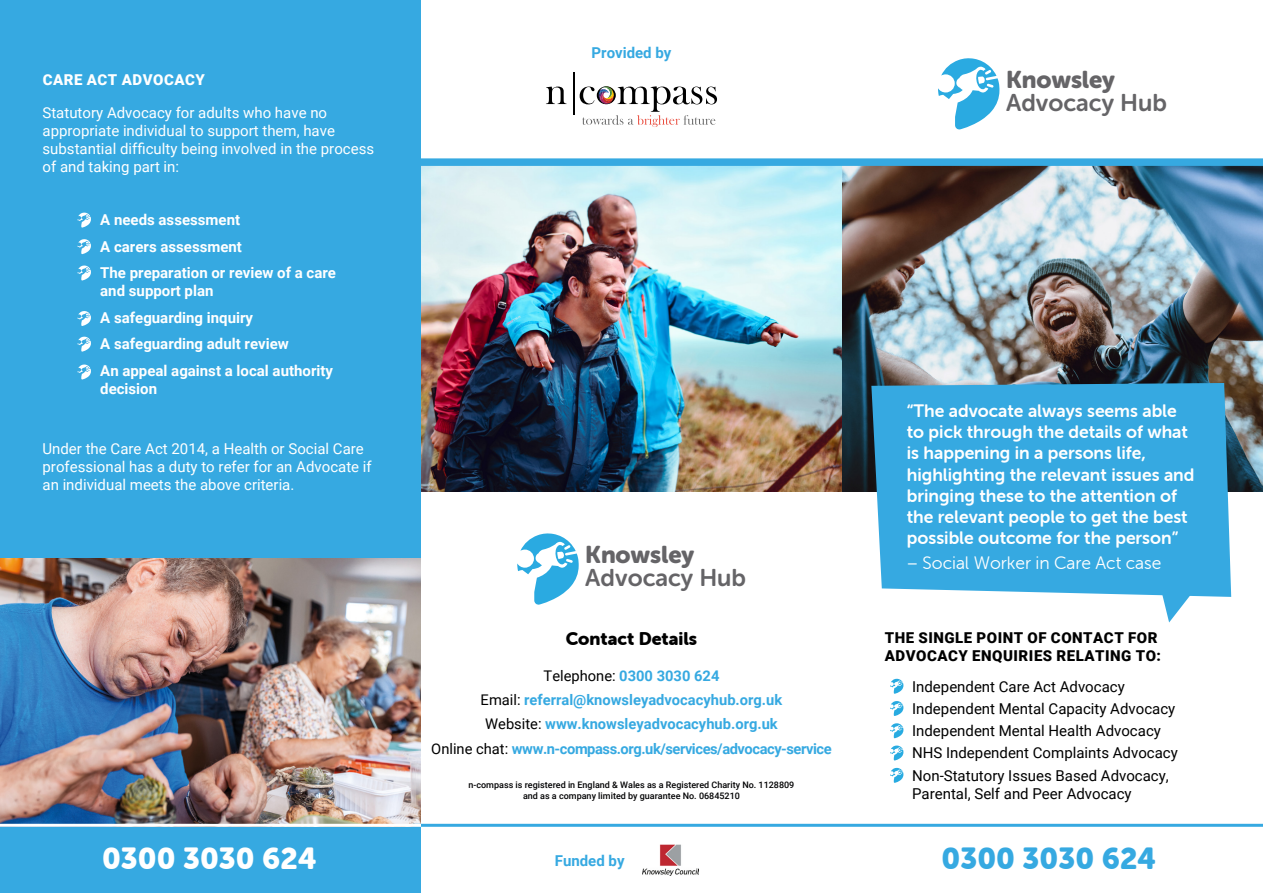
<style>
.page{position:relative;width:1263px;height:893px;background:#fff}
.page>*{position:absolute;margin:0;border:0;box-sizing:border-box;transform-origin:0 0}
.t1{font:30px "Museo Sans Rounded 900";color:#fff}
.t2{font:30px "Museo Sans Rounded 900";color:#36a9e1}
.t3{font:24.15px "Museo Sans Rounded 700";color:#656467}
.t4{font:24.15px "Museo Sans Rounded 900";letter-spacing:-.01em;color:#656467}
.t5{font:18px/21px "Museo Sans Rounded 700";color:#fff}
.t6{font:18px "Museo Sans Rounded 300";color:#fff}
.t7{font:18px "Museo Sans Rounded 900";color:#000}
.t8{font:15px/18px "Roboto";color:#fff}
.t9{font:15px/22.2px "Roboto";color:#000}
.t10{font:700 15px/26.5px "Roboto";color:#fff}
.t11{font:900 15px/18px "Roboto";letter-spacing:.035em;color:#000}
.t12{font:700 15px "Roboto";color:#36a9e1}
.t13{font:900 15px "Roboto";letter-spacing:.035em;color:#fff}
.t14{font:700 14.7px/24.3px "Roboto";color:#36a9e1;text-align:center}
.t15{font:500 9px/10.8px "Roboto";color:#020203;text-align:center}
.s1{font-weight:400;color:#000}
</style>
<div class="page">
<div style="left:0;top:0;width:421px;height:893px;background:#36a9e1"></div>
<img style="left:0;top:559px;width:421px;height:265px">
<img style="left:421px;top:166px;width:421px;height:325px">
<img style="left:842px;top:166px;width:421px;height:325px">
<hr style="left:412px;top:824px;width:851px;height:3px;background:#36a9e1">
<hr style="left:0;top:824px;width:421px;height:3px;background:#fff">
<div style="left:421px;top:158px;width:842px;height:8px;background:#36a9e1"></div>
<svg style="left:890px;top:679px;width:13px;height:15px"></svg>
<svg style="left:78px;top:213px;width:13px;height:15px"></svg>
<svg style="left:78px;top:239px;width:13px;height:15px"></svg>
<svg style="left:78px;top:265px;width:13px;height:16px"></svg>
<svg style="left:78px;top:311px;width:13px;height:15px"></svg>
<svg style="left:78px;top:337px;width:13px;height:15px"></svg>
<svg style="left:78px;top:364px;width:13px;height:16px"></svg>
<svg style="left:890px;top:701px;width:13px;height:15px"></svg>
<svg style="left:890px;top:723px;width:13px;height:15px"></svg>
<svg style="left:890px;top:745px;width:13px;height:16px"></svg>
<svg style="left:938px;top:58px;width:61px;height:71px"></svg>
<svg style="left:517px;top:533px;width:62px;height:72px"></svg>
<svg style="left:890px;top:768px;width:13px;height:15px"></svg>
<img style="left:642px;top:844px;width:56px;height:31px">
<svg style="left:1166px;top:611px;width:12px;height:11px"></svg>
<svg style="left:868px;top:372px;width:367px;height:239px;background:#4aabda"></svg>
<svg style="left:546px;top:87px;width:20px;height:17px"></svg>
<hr style="left:573px;top:72px;width:1px;height:43px;background:#000">
<svg style="left:580px;top:86px;width:137px;height:41px"></svg>
<p class="t12" style="left:591px;top:42px;width:81px">Provided by</p>
<p class="t13" style="left:43px;top:69px;width:164px">CARE ACT ADVOCACY</p>
<h2 class="t4" style="left:1006px;top:65px;width:110px">Knowsley</h2>
<h2 class="t3" style="left:1006px;top:89px;width:162px">Advocacy Hub</h2>
<p class="t8" style="left:43px;top:103px;width:333px">Statutory Advocacy for adults who have no appropriate individual to support them, have substantial difficulty being involved in the process of and taking part in:</p>
<p class="t10" style="left:100px;top:206px;width:237px">A needs assessment<br>A carers assessment<br>The preparation or review of a care</p>
<p class="t10" style="left:100px;top:277px;width:234px">and support plan<br>A safeguarding inquiry<br>A safeguarding adult review<br>An appeal against a local authority</p>
<p class="t10" style="left:100px;top:374px;width:58px">decision</p>
<p class="t8" style="left:43px;top:439px;width:331px">Under the Care Act 2014, a Health or Social Care professional has a duty to refer for an Advocate if an individual meets the above criteria.</p>
<h2 class="t4" style="left:585px;top:541px;width:110px">Knowsley</h2>
<h2 class="t3" style="left:585px;top:564px;width:162px">Advocacy Hub</h2>
<p class="t7" style="left:566px;top:628px;width:133px">Contact Details</p>
<p class="t14" style="left:431px;top:663px;width:402px"><span class="s1">Telephone:</span> 0300 3030 624<br><span class="s1">Email:</span> referral@knowsleyadvocacyhub.org.uk<br><span class="s1">Website:</span> www.knowsleyadvocacyhub.org.uk<br><span class="s1">Online chat:</span> www.n-compass.org.uk/services/advocacy-service</p>
<p class="t15" style="left:468px;top:779px;width:327px">n-compass is registered in England &amp; Wales as a Registered Charity No. 1128809 and as a company limited by guarantee No. 06845210</p>
<p class="t5" style="left:907px;top:401px;width:289px">“The advocate always seems able to pick through the details of what is happening in a persons life, highlighting the relevant issues and bringing these to the attention of the relevant people to get the best possible outcome for the person”</p>
<p class="t6" style="left:907px;top:553px;width:256px">– Social Worker in Care Act case</p>
<p class="t11" style="left:885px;top:629px;width:278px">THE SINGLE POINT OF CONTACT FOR<br>ADVOCACY ENQUIRIES RELATING TO:</p>
<p class="t9" style="left:912px;top:675px;width:267px">Independent Care Act Advocacy Independent Mental Capacity Advocacy Independent Mental Health Advocacy NHS Independent Complaints Advocacy Non-Statutory Issues Based Advocacy,</p>
<p class="t9" style="left:912px;top:782px;width:221px">Parental, Self and Peer Advocacy</p>
<h1 class="t1" style="left:102px;top:841px;width:216px">0300 3030 624</h1>
<h1 class="t2" style="left:941px;top:841px;width:216px">0300 3030 624</h1>
<p class="t12" style="left:555px;top:850px;width:71px">Funded by</p>
</div>
